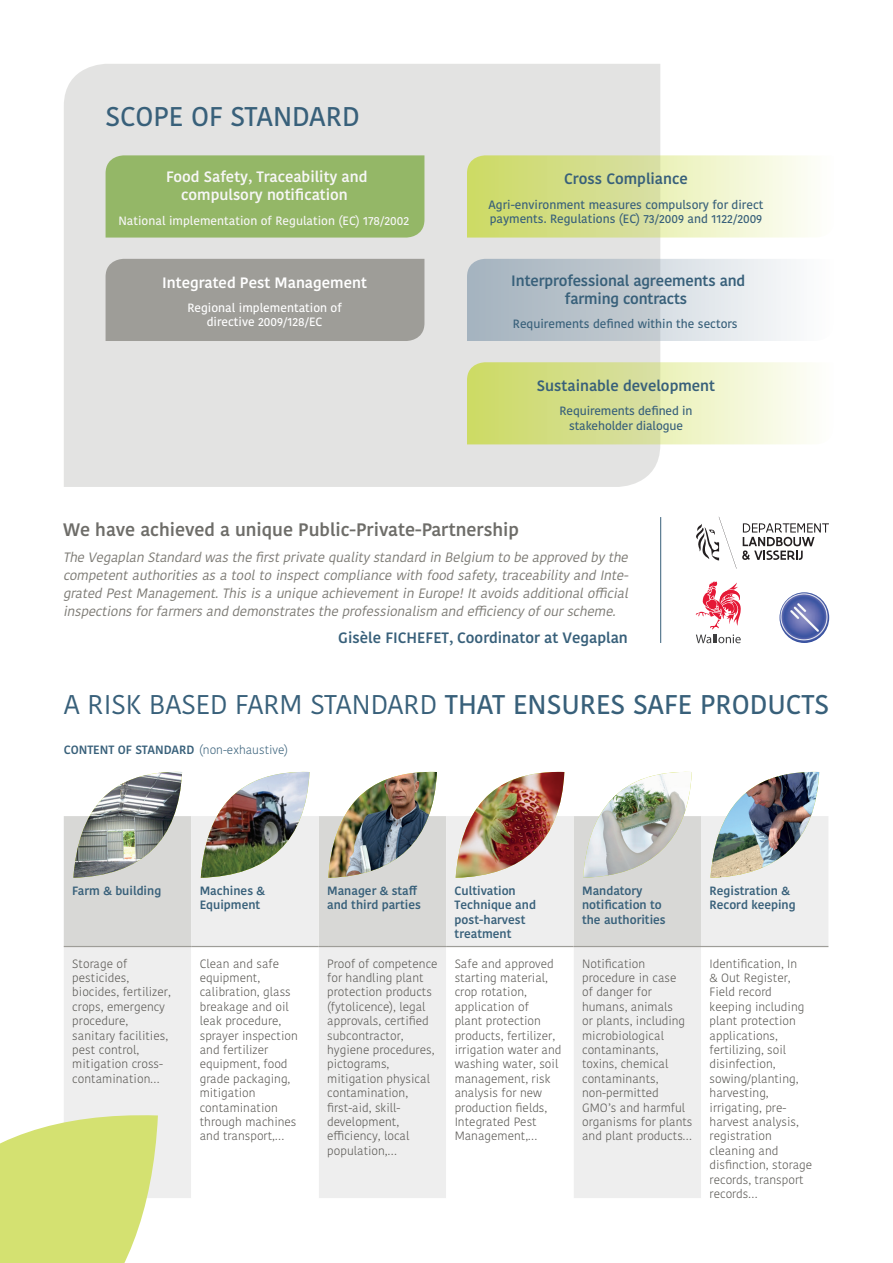
<style>
.page{position:relative;width:893px;height:1263px;background:#fff}
.page>*{position:absolute;margin:0;border:0;box-sizing:border-box;transform-origin:0 0}
.t1{font:500 27px "Kohinoor Devanagari";color:#38607a}
.t2{font:600 18px "Kohinoor Devanagari";color:#6e6d69}
.t3{font:600 15px/18px "Kohinoor Devanagari";color:#38607a;text-align:center}
.t4{font:600 15px/18px "Kohinoor Devanagari";color:#fff;text-align:center}
.t5{font:italic 13.5px/18px "Kohinoor Devanagari";color:#7c7a74;text-align:justify}
.t6{font:300 12px/14.4px "Kohinoor Devanagari";color:#585652}
.t7{font:600 12px/14.4px "Kohinoor Devanagari";color:#38607a}
.t8{font:500 12px/14.4px "Kohinoor Devanagari";color:#38607a;text-align:center}
.t9{font:500 12px/14.4px "Kohinoor Devanagari";color:#fff;text-align:center}
.s1{font-weight:400}
.s2{font-weight:300}
</style>
<div class="page">
<div style="left:64px;top:64px;width:596px;height:423px;background:#e3e3e2"></div>
<svg style="left:64px;top:816px;width:764px;height:382px;fill:#eee"></svg>
<svg style="left:191px;top:947px;width:637px;height:251px"></svg>
<hr style="left:64px;top:946px;width:127px;height:1px;background:#9e9d98">
<hr style="left:191px;top:946px;width:128px;height:1px;background:#9e9d98">
<hr style="left:319px;top:946px;width:127px;height:1px;background:#9e9d98">
<hr style="left:446px;top:946px;width:128px;height:1px;background:#9e9d98">
<hr style="left:574px;top:946px;width:127px;height:1px;background:#9e9d98">
<hr style="left:701px;top:946px;width:127px;height:1px;background:#9e9d98">
<img style="left:73px;top:772px;width:109px;height:106px">
<img style="left:201px;top:772px;width:108px;height:106px">
<img style="left:328px;top:772px;width:109px;height:106px">
<img style="left:456px;top:772px;width:108px;height:106px">
<img style="left:583px;top:772px;width:109px;height:106px">
<img style="left:710px;top:772px;width:109px;height:106px">
<svg style="left:0;top:1109px;width:158px;height:154px"></svg>
<div style="left:106px;top:155px;width:318px;height:83px;background:#94b767"></div>
<div style="left:106px;top:259px;width:318px;height:82px;background:#9e9d98"></div>
<svg style="left:696px;top:581px;width:45px;height:62px"></svg>
<svg style="left:696px;top:517px;width:133px;height:52px"></svg>
<hr style="left:660px;top:517px;width:1px;height:126px;background:#38607a">
<svg style="left:467px;top:259px;width:324px;height:82px"></svg>
<svg style="left:467px;top:362px;width:343px;height:82px"></svg>
<svg style="left:467px;top:155px;width:344px;height:83px"></svg>
<img style="left:779px;top:592px;width:50px;height:51px">
<h1 class="t1" style="left:106px;top:100px;width:256px">SCOPE OF STANDARD</h1>
<p class="t4" style="left:166px;top:168px;width:203px">Food Safety, Traceability and compulsory notification</p>
<p class="t9" style="left:118px;top:213px;width:292px">National implementation of Regulation (EC) 178/2002</p>
<p class="t4" style="left:162px;top:273px;width:206px">Integrated Pest Management</p>
<p class="t9" style="left:187px;top:301px;width:156px">Regional implementation of directive 2009/128/EC</p>
<p class="t3" style="left:564px;top:170px;width:125px">Cross Compliance</p>
<p class="t8" style="left:488px;top:197px;width:276px;text-align:left">Agri-environment measures compulsory for direct payments. Regulations (EC) 73/2009 and 1122/2009</p>
<p class="t3" style="left:511px;top:272px;width:235px">Interprofessional agreements and farming contracts</p>
<p class="t8" style="left:513px;top:317px;width:226px">Requirements defined within the sectors</p>
<p class="t3" style="left:537px;top:377px;width:180px">Sustainable development</p>
<p class="t8" style="left:560px;top:404px;width:134px">Requirements defined in stakeholder dialogue</p>
<h2 class="t2" style="left:63px;top:519px;width:457px">We have achieved a unique Public-Private-Partnership</h2>
<p class="t5" style="left:63px;top:549px;width:570px">TheVegaplan Standardwasthefirstprivatequalitystandardin Belgium tobeapprovedbythe competentauthoritiesasatooltoinspectcompliancewith foodsafety,traceabilityandInte&shy;gratedPestManagement.Thisisauniqueachievementin Europe!Itavoidsadditionalofficial inspectionsforfarmersanddemonstratestheprofessionalism andefficiencyofourscheme.</p>
<p class="t3" style="left:338px;top:629px;width:291px">Gisèle FICHEFET, Coordinator at Vegaplan</p>
<h1 class="t1" style="left:64px;top:688px;width:767px"><span class="s1">A RISK BASED FARM STANDARD</span> THAT ENSURES SAFE PRODUCTS</h1>
<p class="t7" style="left:64px;top:743px;width:226px">CONTENT OF STANDARD <span class="s2">(non-exhaustive)</span></p>
<p class="t7" style="left:72px;top:883px;width:90px">Farm &amp; building</p>
<p class="t7" style="left:200px;top:883px;width:67px">Machines &amp;<br>Equipment</p>
<p class="t7" style="left:327px;top:883px;width:95px">Manager &amp; staff and third parties</p>
<p class="t7" style="left:455px;top:883px;width:83px">Cultivation<br>Technique and post-harvest treatment</p>
<p class="t7" style="left:582px;top:883px;width:85px">Mandatory notification to the authorities</p>
<p class="t7" style="left:709px;top:883px;width:88px">Registration &amp;<br>Record keeping</p>
<p class="t6" style="left:72px;top:956px;width:100px">Storage of pesticides, biocides, fertilizer, crops, emergency procedure, sanitary facilities, pest control, mitigation cross&shy;contamination…</p>
<p class="t6" style="left:200px;top:956px;width:100px">Clean and safe equipment, calibration, glass breakage and oil leak procedure, sprayer inspection and fertilizer equipment, food grade packaging, mitigation contamination through machines and transport,…</p>
<p class="t6" style="left:327px;top:956px;width:112px">Proof of competence for handling plant protection products (fytolicence), legal approvals, certified subcontractor, hygiene procedures, pictograms, mitigation physical contamination, first-aid, skill&shy;development, efficiency, local population,…</p>
<p class="t6" style="left:455px;top:956px;width:108px">Safe and approved starting material, crop rotation, application of<br>plant protection products, fertilizer, irrigation water and washing water, soil management, risk analysis for new production fields,<br>Integrated Pest<br>Management,…</p>
<p class="t6" style="left:582px;top:956px;width:112px">Notification procedure in case<br>of danger for humans, animals<br>or plants, including microbiological contaminants, toxins, chemical contaminants, non-permitted<br>GMO’s and harmful organisms for plants and plant products…</p>
<p class="t6" style="left:710px;top:956px;width:104px">Identification, In<br>&amp; Out Register,<br>Field record keeping including plant protection applications, fertilizing, soil disinfection, sowing/planting, harvesting, irrigating, pre&shy;harvest analysis, registration cleaning and disfinction, storage records, transport records…</p>
</div>
